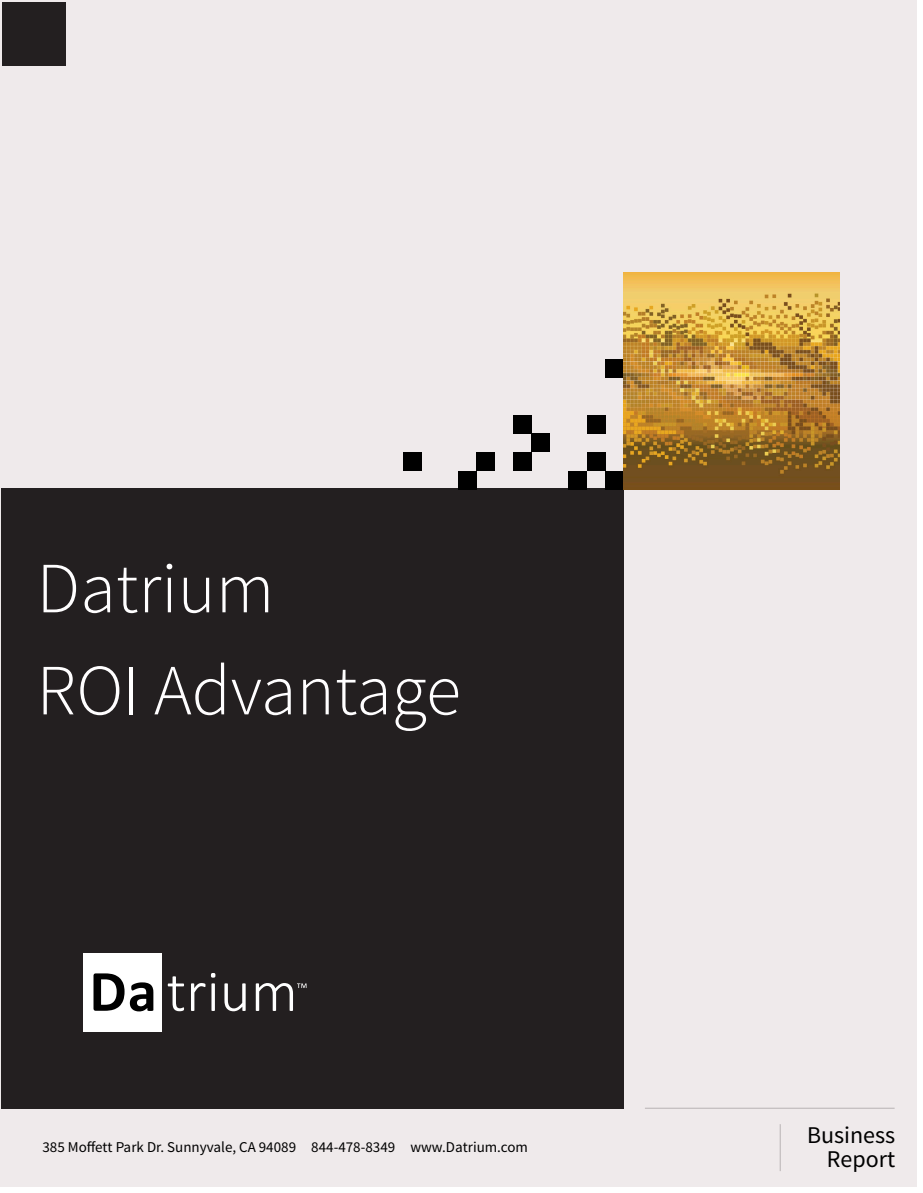
<style>
.page{position:relative;width:923px;height:1193px;background:#fff}
.page>*{position:absolute;margin:0;border:0;box-sizing:border-box;transform-origin:0 0}
.t1{font:300 72px/102px "Source Sans Pro";color:#fffeff}
.t2{font:24px/24px "Source Sans Pro";color:#000;text-align:right}
.t3{font:15px "Source Sans Pro";color:#000}
</style>
<div class="page">
<div style="left:0;top:0;width:917px;height:1187px;background:#efeaeb"></div>
<div style="left:2px;top:488px;width:621px;height:620px;background:#231f20"></div>
<div style="left:83px;top:952px;width:79px;height:79px;background:#fff"></div>
<svg style="left:93px;top:973px;width:31px;height:37px"></svg>
<svg style="left:130px;top:982px;width:23px;height:29px"></svg>
<svg style="left:168px;top:976px;width:16px;height:35px"></svg>
<svg style="left:191px;top:983px;width:14px;height:28px"></svg>
<svg style="left:211px;top:973px;width:4px;height:38px"></svg>
<svg style="left:224px;top:983px;width:22px;height:28px"></svg>
<svg style="left:256px;top:983px;width:50px;height:28px"></svg>
<div style="left:605px;top:359px;width:18px;height:19px;background:#000"></div>
<div style="left:605px;top:471px;width:18px;height:18px;background:#000"></div>
<div style="left:587px;top:415px;width:18px;height:18px;background:#000"></div>
<div style="left:587px;top:452px;width:18px;height:18px;background:#000"></div>
<div style="left:568px;top:471px;width:19px;height:18px;background:#000"></div>
<div style="left:531px;top:434px;width:19px;height:18px;background:#000"></div>
<div style="left:513px;top:415px;width:18px;height:18px;background:#000"></div>
<div style="left:513px;top:452px;width:18px;height:18px;background:#000"></div>
<div style="left:476px;top:452px;width:19px;height:18px;background:#000"></div>
<div style="left:458px;top:471px;width:18px;height:18px;background:#000"></div>
<div style="left:403px;top:452px;width:18px;height:18px;background:#000"></div>
<hr style="left:779px;top:1124px;width:1px;height:47px;background:#231f20">
<hr style="left:645px;top:1107px;width:249px;height:1px;background:#231f20">
<div style="left:2px;top:2px;width:63px;height:63px;background:#231f20"></div>
<img style="left:623px;top:272px;width:216px;height:218px">
<h1 class="t1" style="left:37px;top:538px;width:425px">Datrium<br>ROI Advantage</h1>
<p class="t3" style="left:42px;top:1137px;width:487px">385 Moffett Park Dr. Sunnyvale, CA 94089 844-478-8349 www.Datrium.com</p>
<h2 class="t2" style="left:807px;top:1123px;width:90px">Business<br>Report</h2>
</div>
